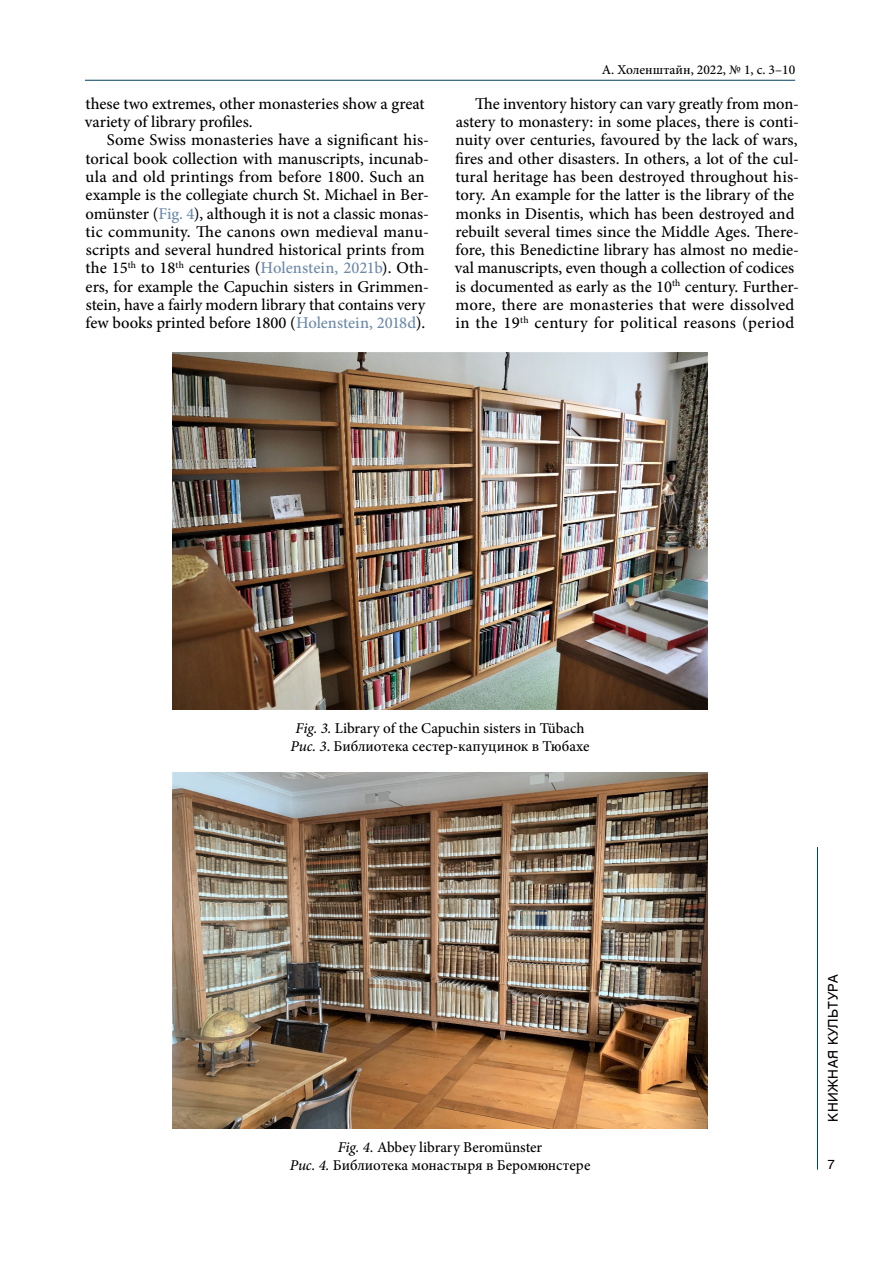
<style>
.page{position:relative;width:893px;height:1263px;background:#fff}
.page>*{position:absolute;margin:0;border:0;box-sizing:border-box;transform-origin:0 0}
.t1{font:500 16.5px/18.3px "Minion Pro";color:#000}
.t2{font:500 15px/18px "Minion Pro";color:#000;text-align:center}
.t3{font:500 13.5px "Minion Pro";color:#000}
.t4{font:13.5px "Swiss 721 BT";letter-spacing:.04em;color:#000}
.s1{color:#6d89a8}
.s2{font-style:italic}
</style>
<div class="page">
<hr style="left:817px;top:847px;width:1px;height:323px;background:#003f5d">
<hr style="left:85px;top:80px;width:710px;height:1px;background:#003f5d">
<img style="left:173px;top:353px;width:534px;height:356px">
<img style="left:173px;top:772px;width:534px;height:356px">
<p class="t1" style="left:85px;top:94px;width:341px">these two extremes, other monasteries show a great variety of library profiles.</p>
<p class="t1" style="left:86px;top:131px;width:345px;text-indent:21px">Some Swiss monasteries have a significant his&shy;torical book collection with manuscripts, incunab&shy;ula and old printings from before 1800. Such an example is the collegiate church St. Michael in Ber&shy;omünster (<span class="s1">Fig. 4</span>), although it is not a classic monas&shy;tic community. The canons own medieval manu&shy;scripts and several hundred historical prints from the 15<sup>th</sup> to 18<sup>th</sup> centuries (<span class="s1">Holenstein, 2021b</span>). Oth&shy;ers, for example the Capuchin sisters in Grimmen&shy;stein, have a fairly modern library that contains very few books printed before 1800 (<span class="s1">Holenstein, 2018d</span>).</p>
<p class="t3" style="left:602px;top:60px;width:195px">А. Холенштайн, 2022, № 1, с. 3–10</p>
<p class="t1" style="left:455px;top:94px;width:346px;text-indent:20px">The inventory history can vary greatly from mon&shy;astery to monastery: in some places, there is conti&shy;nuity over centuries, favoured by the lack of wars, fires and other disasters. In others, a lot of the cul&shy;tural heritage has been destroyed throughout his&shy;tory. An example for the latter is the library of the monks in Disentis, which has been destroyed and rebuilt several times since the Middle Ages. There&shy;fore, this Benedictine library has almost no medie&shy;val manuscripts, even though a collection of codices is documented as early as the 10<sup>th</sup> century. Further&shy;more, there are monasteries that were dissolved in the 19<sup>th</sup> century for political reasons (period</p>
<p class="t2" style="left:290px;top:719px;width:301px"><span class="s2">Fig. 3.</span> Library of the Capuchin sisters in Tübach<br><span class="s2">Рис. 3</span>. Библиотека сестер-капуцинок в Тюбахе</p>
<p class="t2" style="left:290px;top:1138px;width:302px"><span class="s2">Fig. 4.</span> Abbey library Beromünster<br><span class="s2">Рис. 4.</span> Библиотека монастыря в Беромюнстере</p>
<p class="t4" style="left:824px;top:1121px;width:149px;rotate:-90deg">КНИЖНАЯ КУЛЬТУРА</p>
<p class="t4" style="left:827px;top:1155px;width:9px">7</p>
</div>
